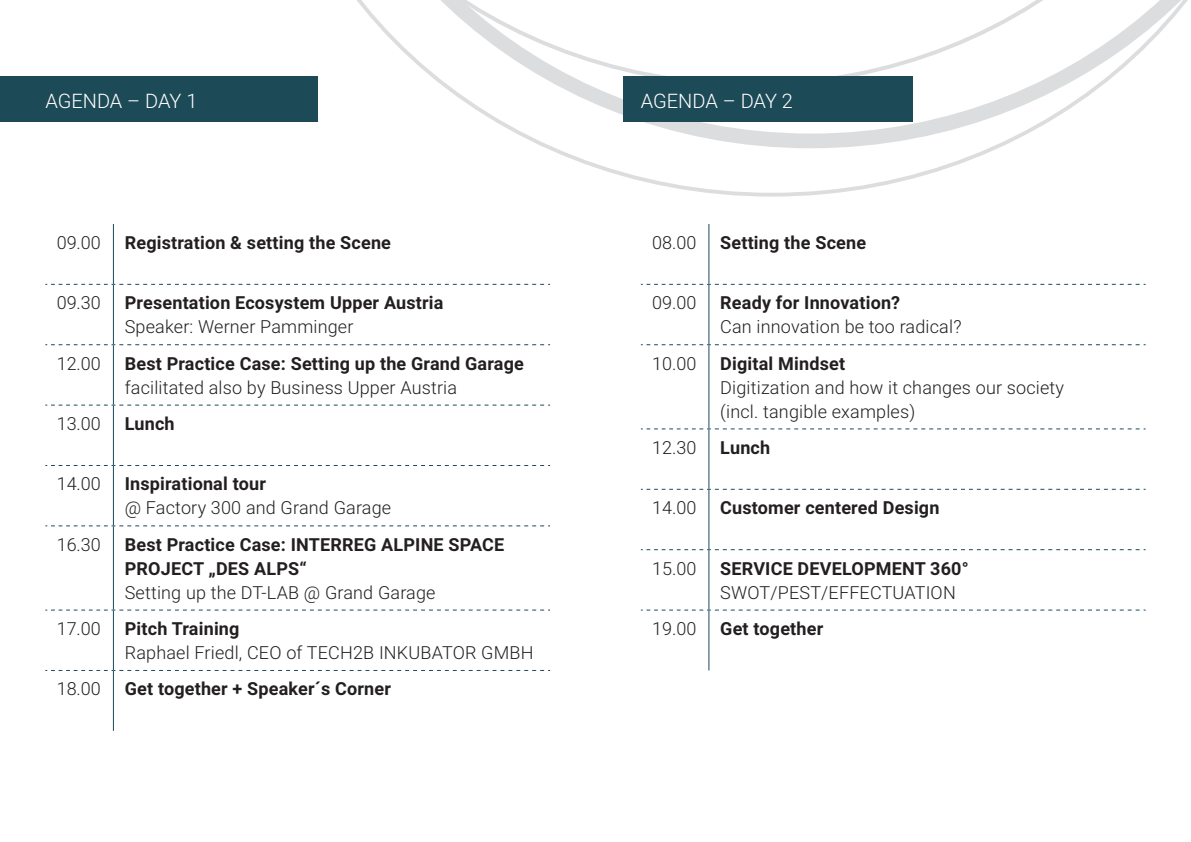
<style>
.page{position:relative;width:1191px;height:842px;background:#fff}
.page>*{position:absolute;margin:0;border:0;box-sizing:border-box;transform-origin:0 0}
.t1{font:300 20px "Roboto";letter-spacing:-.005em;color:#fff}
.Fließtext{font:300 18px/24px "Roboto";letter-spacing:.01em;color:#231f20}
.Fließtext-2{font:700 18px/24px "Roboto";letter-spacing:.01em;color:#231f20}
.s1{font-weight:700}
</style>
<div class="page">
<svg style="left:317px;top:86px;width:784px;height:111px"></svg>
<svg style="left:284px;top:0;width:904px;height:86px"></svg>
<div style="left:0;top:77px;width:317px;height:45px;background:#1d4a57"></div>
<hr style="left:113px;top:224px;width:1px;height:60px;background:#1d4a57">
<hr style="left:113px;top:285px;width:1px;height:59px;background:#1d4a57">
<hr style="left:113px;top:345px;width:1px;height:60px;background:#1d4a57">
<hr style="left:113px;top:406px;width:1px;height:59px;background:#1d4a57">
<hr style="left:113px;top:466px;width:1px;height:59px;background:#1d4a57">
<hr style="left:113px;top:526px;width:1px;height:84px;background:#1d4a57">
<hr style="left:113px;top:611px;width:1px;height:59px;background:#1d4a57">
<hr style="left:113px;top:671px;width:1px;height:60px;background:#1d4a57">
<svg style="left:45px;top:344px;width:505px;height:1px"></svg>
<svg style="left:45px;top:405px;width:505px;height:1px"></svg>
<svg style="left:45px;top:465px;width:505px;height:1px"></svg>
<svg style="left:45px;top:525px;width:505px;height:1px"></svg>
<svg style="left:45px;top:284px;width:505px;height:1px"></svg>
<svg style="left:45px;top:610px;width:505px;height:1px"></svg>
<svg style="left:45px;top:670px;width:505px;height:1px"></svg>
<hr style="left:708px;top:224px;width:1px;height:60px;background:#1d4a57">
<hr style="left:708px;top:285px;width:1px;height:59px;background:#1d4a57">
<hr style="left:708px;top:345px;width:1px;height:83px;background:#1d4a57">
<hr style="left:708px;top:429px;width:1px;height:60px;background:#1d4a57">
<hr style="left:708px;top:490px;width:1px;height:59px;background:#1d4a57">
<hr style="left:708px;top:550px;width:1px;height:60px;background:#1d4a57">
<hr style="left:708px;top:611px;width:1px;height:59px;background:#1d4a57">
<svg style="left:641px;top:344px;width:504px;height:1px"></svg>
<svg style="left:641px;top:428px;width:504px;height:1px"></svg>
<svg style="left:641px;top:489px;width:504px;height:1px"></svg>
<svg style="left:641px;top:284px;width:504px;height:1px"></svg>
<svg style="left:641px;top:549px;width:504px;height:1px"></svg>
<svg style="left:641px;top:610px;width:504px;height:1px"></svg>
<div style="left:624px;top:77px;width:289px;height:45px;background:#1d4a57"></div>
<p class="t1" style="left:45px;top:87px;width:154px">AGENDA – DAY 1</p>
<p class="Fließtext" style="left:57px;top:230px;width:46px">09.00</p>
<p class="Fließtext-2" style="left:125px;top:230px;width:268px">Registration &amp; setting the Scene</p>
<p class="Fließtext" style="left:57px;top:290px;width:46px">09.30</p>
<p class="Fließtext-2" style="left:125px;top:290px;width:320px">Presentation Ecosystem Upper Austria</p>
<p class="Fließtext" style="left:125px;top:314px;width:230px">Speaker: Werner Pamminger</p>
<p class="Fließtext" style="left:57px;top:350px;width:46px">12.00</p>
<p class="Fließtext-2" style="left:125px;top:350px;width:401px">Best Practice Case: Setting up the Grand Garage</p>
<p class="Fließtext" style="left:125px;top:374px;width:334px">facilitated also by Business Upper Austria</p>
<p class="Fließtext" style="left:57px;top:411px;width:46px">13.00</p>
<p class="Fließtext-2" style="left:125px;top:411px;width:51px">Lunch</p>
<p class="Fließtext" style="left:57px;top:471px;width:46px">14.00</p>
<p class="Fließtext-2" style="left:125px;top:471px;width:143px">Inspirational tour</p>
<p class="Fließtext" style="left:125px;top:495px;width:268px">@ Factory 300 and Grand Garage</p>
<p class="Fließtext" style="left:57px;top:532px;width:46px">16.30</p>
<p class="Fließtext-2" style="left:125px;top:532px;width:381px">Best Practice Case: INTERREG ALPINE SPACE<br>PROJECT „DES ALPS“</p>
<p class="Fließtext" style="left:125px;top:580px;width:312px">Setting up the DT-LAB @ Grand Garage</p>
<p class="Fließtext" style="left:57px;top:616px;width:46px">17.00</p>
<p class="Fließtext" style="left:125px;top:616px;width:410px"><span class="s1">Pitch Training<br></span>Raphael Friedl, CEO of TECH2B INKUBATOR GMBH</p>
<p class="Fließtext" style="left:57px;top:676px;width:46px">18.00</p>
<p class="Fließtext-2" style="left:125px;top:676px;width:268px">Get together + Speaker´s Corner</p>
<p class="t1" style="left:641px;top:87px;width:154px">AGENDA – DAY 2</p>
<p class="Fließtext" style="left:652px;top:230px;width:46px">08.00</p>
<p class="Fließtext-2" style="left:720px;top:230px;width:147px">Setting the Scene</p>
<p class="Fließtext" style="left:652px;top:290px;width:46px">09.00</p>
<p class="Fließtext-2" style="left:720px;top:290px;width:181px">Ready for Innovation?</p>
<p class="Fließtext" style="left:720px;top:314px;width:243px">Can innovation be too radical?</p>
<p class="Fließtext" style="left:652px;top:350px;width:46px">10.00</p>
<p class="Fließtext-2" style="left:720px;top:350px;width:126px">Digital Mindset</p>
<p class="Fließtext" style="left:720px;top:374px;width:345px">Digitization and how it changes our society (incl. tangible examples)</p>
<p class="Fließtext" style="left:652px;top:435px;width:46px">12.30</p>
<p class="Fließtext-2" style="left:720px;top:435px;width:51px">Lunch</p>
<p class="Fließtext" style="left:652px;top:495px;width:46px">14.00</p>
<p class="Fließtext-2" style="left:720px;top:495px;width:221px">Customer centered Design</p>
<p class="Fließtext" style="left:652px;top:555px;width:46px">15.00</p>
<p class="Fließtext-2" style="left:720px;top:555px;width:250px">SERVICE DEVELOPMENT 360°</p>
<p class="Fließtext" style="left:720px;top:579px;width:237px">SWOT/PEST/EFFECTUATION</p>
<p class="Fließtext" style="left:652px;top:616px;width:46px">19.00</p>
<p class="Fließtext-2" style="left:720px;top:616px;width:104px">Get together</p>
</div>
